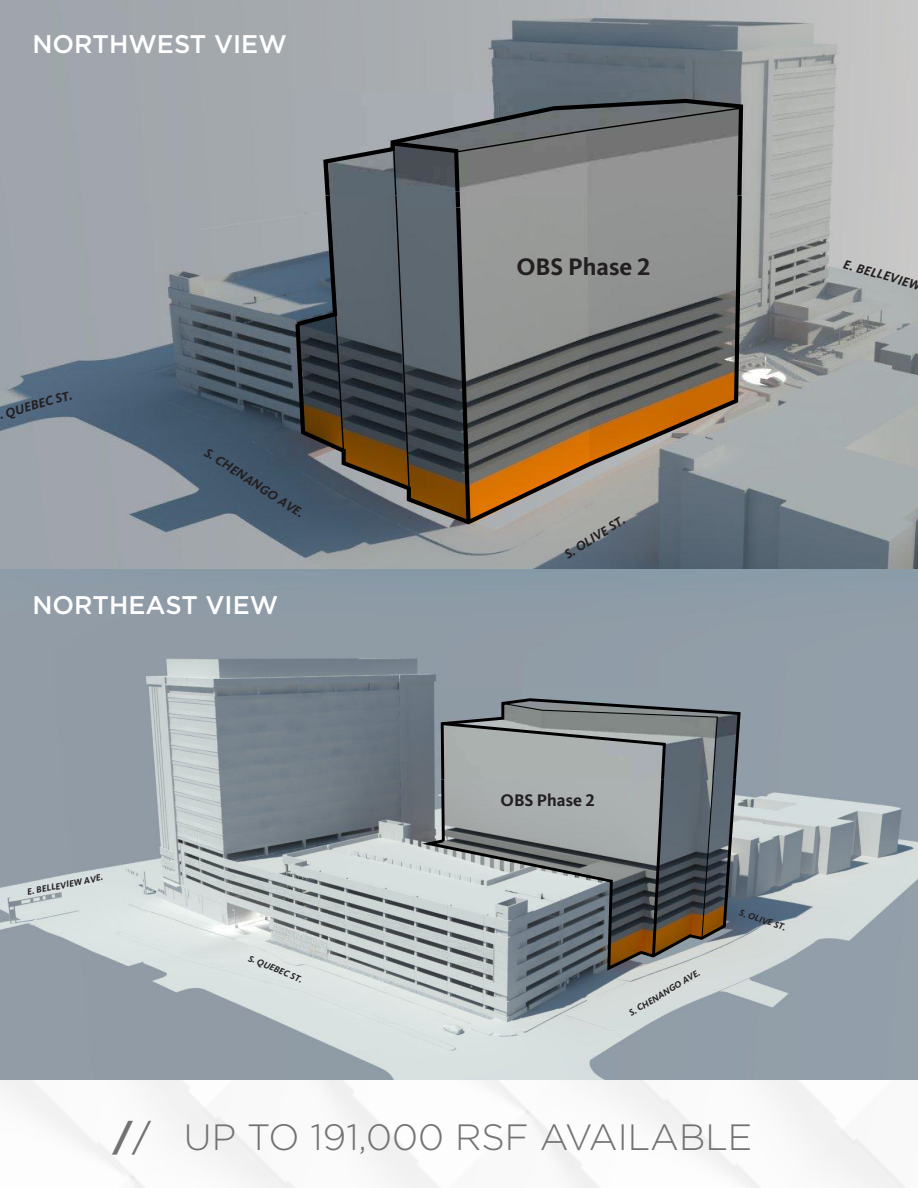
<style>
.page{position:relative;width:918px;height:1188px;background:#fff}
.page>*{position:absolute;margin:0;border:0;box-sizing:border-box;transform-origin:0 0}
.t1{font:300 36.6px "Gotham";color:#717271}
.t2{font:500 25.5px "Gotham";color:#fff}
.t3{font:700 24.75px "Kievit OT";color:#231f20}
.t4{font:700 17.4px "Kievit OT";color:#231f20}
.t5{font:italic 700 13.2px "Kievit OT";color:#231f20}
.t6{font:italic 700 9.3px "Kievit OT";color:#231f20}
.s1{font-weight:700}
.s2{font-weight:400}
</style>
<div class="page">
<img style="left:0;top:0;width:918px;height:1080px">
<svg style="left:292px;top:113px;width:453px;height:414px;background:#555f68"></svg>
<img style="left:294px;top:92px;width:454px;height:104px">
<svg style="left:321px;top:97px;width:424px;height:429px;background:#75726e"></svg>
<svg style="left:415px;top:708px;width:326px;height:265px;background:#8b9296"></svg>
<svg style="left:439px;top:780px;width:228px;height:180px;background:#9a9d9a"></svg>
<svg style="left:501px;top:780px;width:217px;height:159px;background:#7a7e7f"></svg>
<div style="left:438px;top:690px;width:305px;height:90px;background:#919ea7"></div>
<svg style="left:439px;top:697px;width:303px;height:83px;background:#868d8f"></svg>
<p class="t2" style="left:32px;top:27px;width:256px">NORTHWEST VIEW</p>
<p class="t5" style="left:-3px;top:408px;width:77px;rotate:-16deg">. QUEBEC ST.</p>
<p class="t5" style="left:210px;top:445px;width:117px;rotate:33deg">S. CHENANGO AVE.</p>
<p class="t2" style="left:32px;top:589px;width:247px">NORTHEAST VIEW</p>
<p class="t6" style="left:26px;top:887px;width:79px;rotate:-12deg">E. BELLEVIEW AVE.</p>
<p class="t6" style="left:251px;top:953px;width:59px;rotate:22deg">S. QUEBEC ST.</p>
<p class="t3" style="left:516px;top:252px;width:136px">OBS Phase 2</p>
<p class="t5" style="left:846px;top:256px;width:81px;rotate:16deg">E. BELLEVIEW</p>
<p class="t5" style="left:562px;top:549px;width:71px;rotate:-33deg">S. OLIVE ST.</p>
<p class="t4" style="left:501px;top:790px;width:96px">OBS Phase 2</p>
<p class="t6" style="left:627px;top:1009px;width:83px;rotate:-31deg">S. CHENANGO AVE.</p>
<p class="t6" style="left:741px;top:907px;width:50px;rotate:18deg">S. OLIVE ST.</p>
<p class="t1" style="left:113px;top:1114px;width:641px"><span class="s1">/</span><span class="s2">/</span> UP TO 191,000 RSF AVAILABLE</p>
</div>
